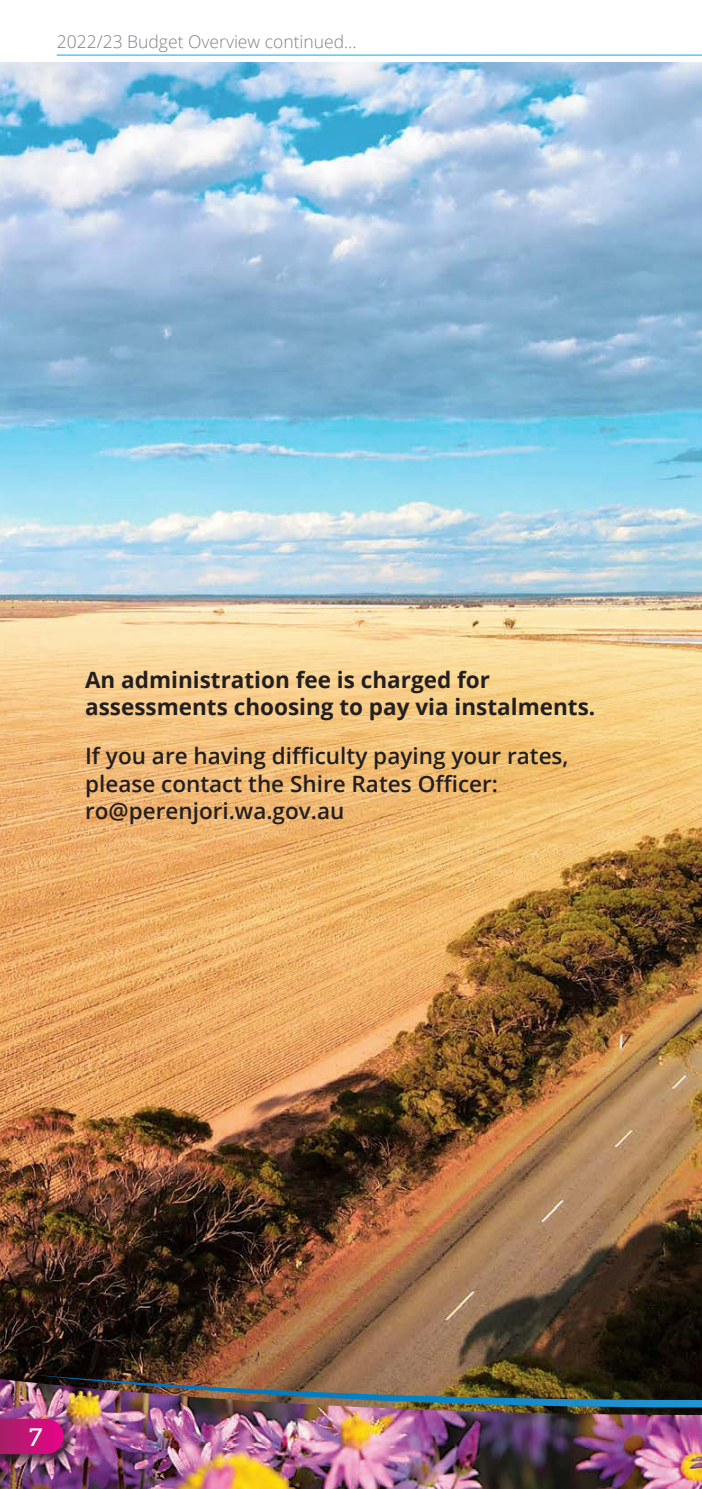
<style>
.page{position:relative;width:702px;height:1489px;background:#fff}
.page>*{position:absolute;margin:0;border:0;box-sizing:border-box;transform-origin:0 0}
.t1{font:25px "Museo 500";color:#fff}
.t2{font:600 22.5px/27.5px "Open Sans";color:#231f20}
.t3{font:700 22.5px/27.5px "Open Sans";color:#231f20}
.t4{font:300 17.5px "Open Sans";color:#808285}
</style>
<div class="page">
<img style="left:0;top:62px;width:702px;height:1314px">
<hr style="left:57px;top:55px;width:645px;height:1px;background:#00aeef">
<img style="left:0;top:1376px;width:702px;height:112px">
<div style="left:0;top:1415px;width:76px;height:51px;background:#231f20;opacity:.75"></div>
<svg style="left:0;top:1418px;width:64px;height:35px;background:#bf1676"></svg>
<img style="left:32px;top:1374px;width:670px;height:33px">
<p class="t4" style="left:57px;top:29px;width:301px">2022/23 Budget Overview continued…</p>
<p class="t3" style="left:85px;top:665px;width:511px">An administration fee is charged for assessments choosing to pay via instalments.</p>
<p class="t2" style="left:85px;top:741px;width:485px">If you are having difficulty paying your rates, please contact the Shire Rates Officer: ro@perenjori.wa.gov.au</p>
<p class="t1" style="left:29px;top:1423px;width:15px">7</p>
</div>
